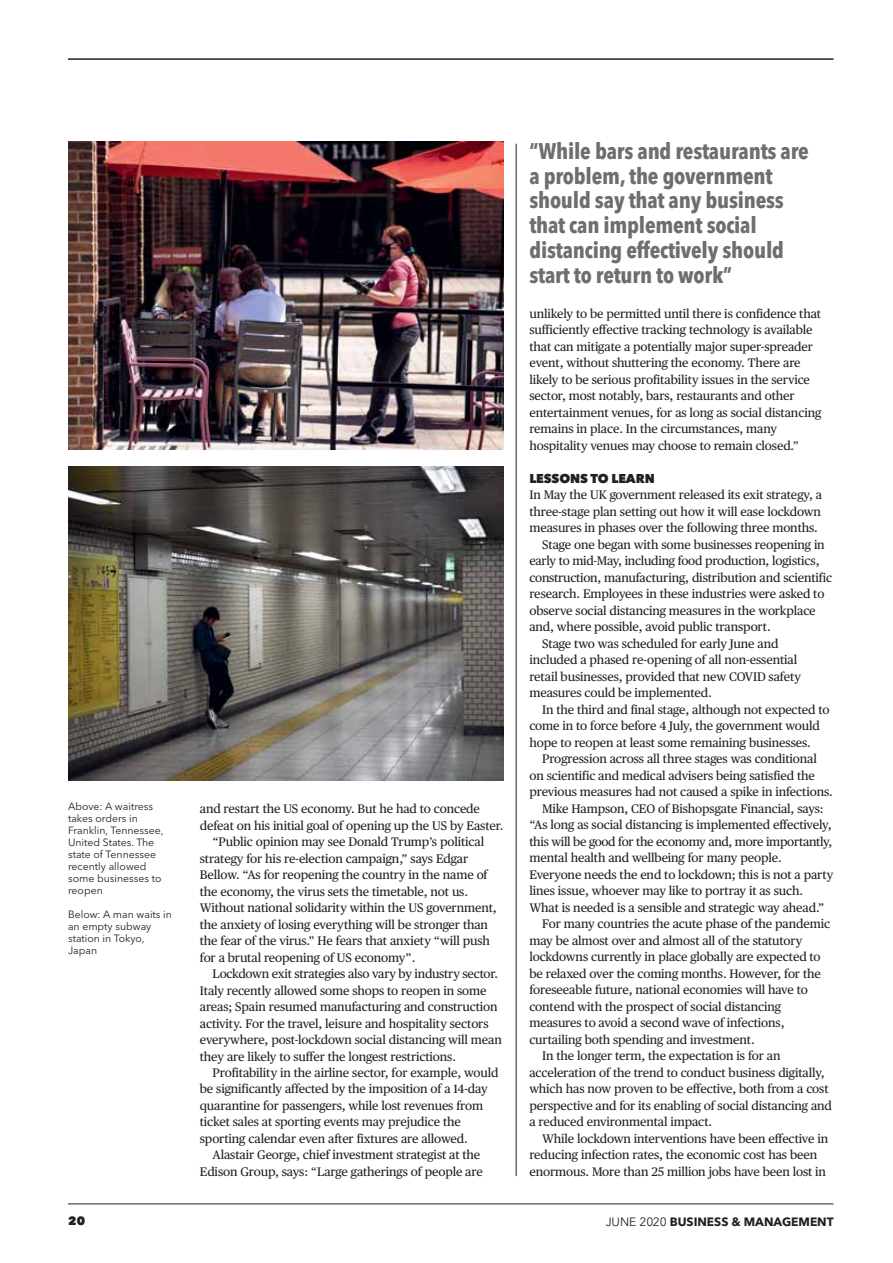
<style>
.page{position:relative;width:893px;height:1263px;background:#fff}
.page>*{position:absolute;margin:0;border:0;box-sizing:border-box;transform-origin:0 0}
.t1{font:700 condensed 22.5px/24.8px "Avenir Next LT Pro";letter-spacing:-.01em;color:#6d6e70}
.t2{font:800 12.75px "Avenir Next LT Pro";letter-spacing:-.01em;color:#231f20}
.t3{font:12.3px/16.5px "Publico Text";letter-spacing:-.01em;color:#231f20}
.t4{font:700 12px "Avenir Next LT Pro";color:#231f20}
.t5{font:800 12px "Avenir Next LT Pro";color:#231f20}
.t6{font:10.5px/12px "Avenir Next LT Pro";color:#231f20}
.s1{font-weight:400}
</style>
<div class="page">
<hr style="left:68px;top:58px;width:765px;height:2px;background:#231f20">
<hr style="left:68px;top:1203px;width:765px;height:1px;background:#231f20">
<img style="left:68px;top:142px;width:436px;height:308px">
<img style="left:68px;top:466px;width:436px;height:314px">
<hr style="left:516px;top:144px;width:1px;height:1032px;background:#231f20">
<p class="t6" style="left:68px;top:801px;width:97px">Above: A waitress takes orders in<br>Franklin, Tennessee,<br>United States. The state of Tennessee recently allowed some businesses to reopen</p>
<p class="t6" style="left:68px;top:909px;width:105px">Below: A man waits in an empty subway station in Tokyo,<br>Japan</p>
<p class="t3" style="left:200px;top:801px;width:282px">and restart the US economy. But he had to concede</p>
<p class="t3" style="left:200px;top:817px;width:305px">defeat on his initial goal of opening up the US by Easter.</p>
<p class="t3" style="left:213px;top:834px;width:273px">“Public opinion may see Donald Trump’s political</p>
<p class="t3" style="left:200px;top:850px;width:270px">strategy for his re-election campaign,” says Edgar</p>
<p class="t3" style="left:200px;top:867px;width:289px">Bellow. “As for reopening the country in the name of</p>
<p class="t3" style="left:200px;top:883px;width:270px">the economy, the virus sets the timetable, not us.</p>
<p class="t3" style="left:200px;top:900px;width:298px">Without national solidarity within the US government,</p>
<p class="t3" style="left:200px;top:916px;width:290px">the anxiety of losing everything will be stronger than</p>
<p class="t3" style="left:200px;top:933px;width:291px">the fear of the virus.” He fears that anxiety “will push</p>
<p class="t3" style="left:200px;top:949px;width:217px">for a brutal reopening of US economy”.</p>
<p class="t3" style="left:213px;top:966px;width:287px">Lockdown exit strategies also vary by industry sector.</p>
<p class="t3" style="left:200px;top:982px;width:288px">Italy recently allowed some shops to reopen in some</p>
<p class="t3" style="left:200px;top:999px;width:299px">areas; Spain resumed manufacturing and construction</p>
<p class="t3" style="left:200px;top:1015px;width:290px">activity. For the travel, leisure and hospitality sectors</p>
<p class="t3" style="left:200px;top:1032px;width:303px">everywhere, post-lockdown social distancing will mean</p>
<p class="t3" style="left:200px;top:1048px;width:258px">they are likely to suffer the longest restrictions.</p>
<p class="t3" style="left:213px;top:1065px;width:287px">Profitability in the airline sector, for example, would</p>
<p class="t3" style="left:200px;top:1081px;width:289px">be significantly affected by the imposition of a 14-day</p>
<p class="t3" style="left:200px;top:1098px;width:285px">quarantine for passengers, while lost revenues from</p>
<p class="t3" style="left:200px;top:1114px;width:263px">ticket sales at sporting events may prejudice the</p>
<p class="t3" style="left:200px;top:1131px;width:269px">sporting calendar even after fixtures are allowed.</p>
<p class="t3" style="left:213px;top:1147px;width:269px">Alastair George, chief investment strategist at the</p>
<p class="t3" style="left:200px;top:1164px;width:284px">Edison Group, says: “Large gatherings of people are</p>
<h1 class="t1" style="left:529px;top:140px;width:281px">“While bars and restaurants are a problem, the government should say that any business that can implement social distancing effectively should start to return to work”</h1>
<p class="t3" style="left:529px;top:306px;width:293px">unlikely to be permitted until there is confidence that sufficiently effective tracking technology is available that can mitigate a potentially major super-spreader event, without shuttering the economy. There are likely to be serious profitability issues in the service sector, most notably, bars, restaurants and other entertainment venues, for as long as social distancing remains in place. In the circumstances, many hospitality venues may choose to remain closed.”</p>
<p class="t2" style="left:529px;top:472px;width:127px">LESSONS TO LEARN</p>
<p class="t3" style="left:529px;top:487px;width:294px">In May the UK government released its exit strategy, a</p>
<p class="t3" style="left:529px;top:504px;width:293px">three-stage plan setting out how it will ease lockdown</p>
<p class="t3" style="left:529px;top:520px;width:290px">measures in phases over the following three months.</p>
<p class="t3" style="left:542px;top:537px;width:284px">Stage one began with some businesses reopening in</p>
<p class="t3" style="left:529px;top:553px;width:292px">early to mid-May, including food production, logistics,</p>
<p class="t3" style="left:529px;top:570px;width:304px">construction, manufacturing, distribution and scientific</p>
<p class="t3" style="left:529px;top:586px;width:296px">research. Employees in these industries were asked to</p>
<p class="t3" style="left:529px;top:603px;width:288px">observe social distancing measures in the workplace</p>
<p class="t3" style="left:529px;top:619px;width:243px">and, where possible, avoid public transport.</p>
<p class="t3" style="left:542px;top:636px;width:238px">Stage two was scheduled for early June and</p>
<p class="t3" style="left:529px;top:652px;width:269px">included a phased re-opening of all non-essential</p>
<p class="t3" style="left:529px;top:669px;width:273px">retail businesses, provided that new COVID safety</p>
<p class="t3" style="left:529px;top:685px;width:184px">measures could be implemented.</p>
<p class="t3" style="left:542px;top:702px;width:289px">In the third and final stage, although not expected to</p>
<p class="t3" style="left:529px;top:718px;width:292px">come in to force before 4 July, the government would</p>
<p class="t3" style="left:529px;top:735px;width:283px">hope to reopen at least some remaining businesses.</p>
<p class="t3" style="left:542px;top:751px;width:276px">Progression across all three stages was conditional</p>
<p class="t3" style="left:529px;top:768px;width:287px">on scientific and medical advisers being satisfied the</p>
<p class="t3" style="left:529px;top:784px;width:305px">previous measures had not caused a spike in infections.</p>
<p class="t3" style="left:542px;top:801px;width:283px">Mike Hampson, CEO of Bishopsgate Financial, says:</p>
<p class="t3" style="left:529px;top:817px;width:304px">“As long as social distancing is implemented effectively,</p>
<p class="t3" style="left:529px;top:834px;width:304px">this will be good for the economy and, more importantly,</p>
<p class="t3" style="left:529px;top:850px;width:254px">mental health and wellbeing for many people.</p>
<p class="t3" style="left:529px;top:867px;width:305px">Everyone needs the end to lockdown; this is not a party</p>
<p class="t3" style="left:529px;top:883px;width:275px">lines issue, whoever may like to portray it as such.</p>
<p class="t3" style="left:529px;top:900px;width:296px">What is needed is a sensible and strategic way ahead.”</p>
<p class="t3" style="left:542px;top:916px;width:289px">For many countries the acute phase of the pandemic</p>
<p class="t3" style="left:529px;top:933px;width:274px">may be almost over and almost all of the statutory</p>
<p class="t3" style="left:529px;top:949px;width:293px">lockdowns currently in place globally are expected to</p>
<p class="t3" style="left:529px;top:966px;width:293px">be relaxed over the coming months. However, for the</p>
<p class="t3" style="left:529px;top:982px;width:280px">foreseeable future, national economies will have to</p>
<p class="t3" style="left:529px;top:999px;width:253px">contend with the prospect of social distancing</p>
<p class="t3" style="left:529px;top:1015px;width:257px">measures to avoid a second wave of infections,</p>
<p class="t3" style="left:529px;top:1032px;width:227px">curtailing both spending and investment.</p>
<p class="t3" style="left:542px;top:1048px;width:240px">In the longer term, the expectation is for an</p>
<p class="t3" style="left:529px;top:1065px;width:297px">acceleration of the trend to conduct business digitally,</p>
<p class="t3" style="left:529px;top:1081px;width:301px">which has now proven to be effective, both from a cost</p>
<p class="t3" style="left:529px;top:1098px;width:304px">perspective and for its enabling of social distancing and</p>
<p class="t3" style="left:529px;top:1114px;width:184px">a reduced environmental impact.</p>
<p class="t3" style="left:542px;top:1131px;width:287px">While lockdown interventions have been effective in</p>
<p class="t3" style="left:529px;top:1147px;width:289px">reducing infection rates, the economic cost has been</p>
<p class="t3" style="left:529px;top:1164px;width:298px">enormous. More than 25 million jobs have been lost in</p>
<p class="t5" style="left:68px;top:1215px;width:19px">20</p>
<p class="t4" style="left:606px;top:1215px;width:230px"><span class="s1">JUNE 2020</span> BUSINESS &amp; MANAGEMENT</p>
</div>
